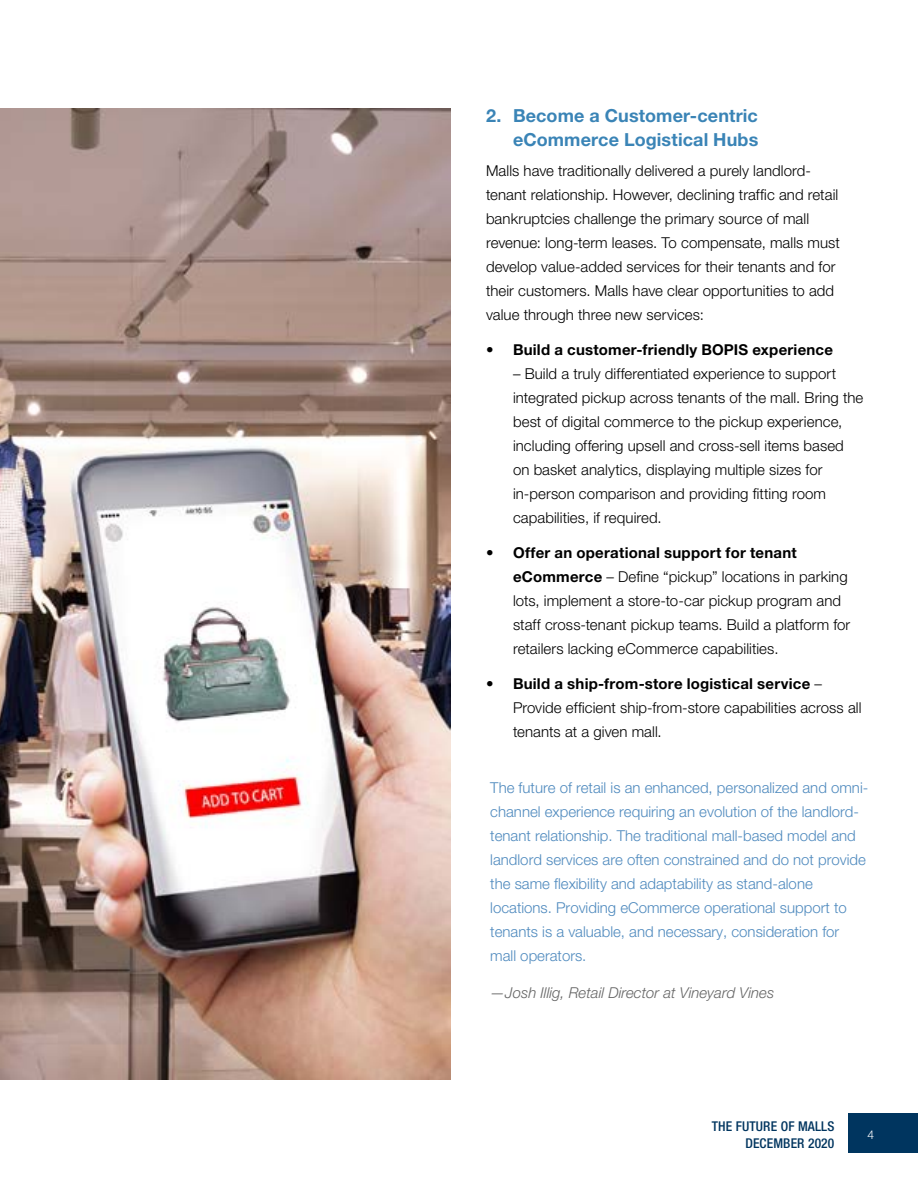
<style>
.page{position:relative;width:918px;height:1188px;background:#fff}
.page>*{position:absolute;margin:0;border:0;box-sizing:border-box;transform-origin:0 0}
.t1{font:700 18px/24px "Helvetica Neue LT Std";letter-spacing:.005em;color:#3a84b6;text-align:right}
.t2{font:300 15px/24px "Helvetica Neue LT Std";letter-spacing:.005em;color:#000}
.t3{font:300 15px/24px "Helvetica Neue LT Std";color:#4f8abe}
.t4{font:italic 300 15px "Helvetica Neue LT Std";color:#656565}
.t5{font:700 15px "Helvetica Neue LT Std";letter-spacing:.015em;color:#000}
.t6{font:500 condensed 13.5px/16.5px "Helvetica Neue LT Std";letter-spacing:.01em;color:#00355f;text-align:right}
.t7{font:300 12px "Helvetica Neue";color:#fff}
.s1{font-weight:700}
</style>
<div class="page">
<img style="left:0;top:109px;width:450px;height:971px">
<div style="left:849px;top:1114px;width:69px;height:39px;background:#00355f"></div>
<p class="t1" style="left:486px;top:103px;width:274px">2. Become a Customer-centric eCommerce Logistical Hubs</p>
<p class="t2" style="left:486px;top:159px;width:356px">Malls have traditionally delivered a purely landlord&shy;tenant relationship. However, declining traffic and retail bankruptcies challenge the primary source of mall revenue: long-term leases. To compensate, malls must develop value-added services for their tenants and for their customers. Malls have clear opportunities to add value through three new services:</p>
<p class="t5" style="left:486px;top:341px;width:349px">• Build a customer-friendly BOPIS experience</p>
<p class="t2" style="left:513px;top:362px;width:352px">– Build a truly differentiated experience to support integrated pickup across tenants of the mall. Bring the best of digital commerce to the pickup experience, including offering upsell and cross-sell items based on basket analytics, displaying multiple sizes for in-person comparison and providing fitting room capabilities, if required.</p>
<p class="t2" style="left:513px;top:540px;width:339px;text-indent:-27px"><span class="s1">• Offer an operational support for tenant eCommerce</span> – Define “pickup” locations in parking lots, implement a store-to-car pickup program and staff cross-tenant pickup teams. Build a platform for retailers lacking eCommerce capabilities.</p>
<p class="t2" style="left:513px;top:671px;width:350px;text-indent:-27px"><span class="s1">• Build a ship-from-store logistical service</span> –<br>Provide efficient ship-from-store capabilities across all tenants at a given mall.</p>
<p class="t3" style="left:490px;top:775px;width:380px">The future of retail is an enhanced, personalized and omni&shy;channel experience requiring an evolution of the landlord&shy;tenant relationship. The traditional mall-based model and landlord services are often constrained and do not provide the same flexibility and adaptability as stand-alone locations. Providing eCommerce operational support to tenants is a valuable, and necessary, consideration for mall operators.</p>
<p class="t4" style="left:490px;top:984px;width:285px">—Josh Illig, Retail Director at Vineyard Vines</p>
<p class="t6" style="left:712px;top:1118px;width:124px">THE FUTURE OF MALLS<br>DECEMBER 2020</p>
<p class="t7" style="left:868px;top:1127px;width:8px">4</p>
<p class="t7" style="left:867px;top:1127px;width:8px">5</p>
</div>
